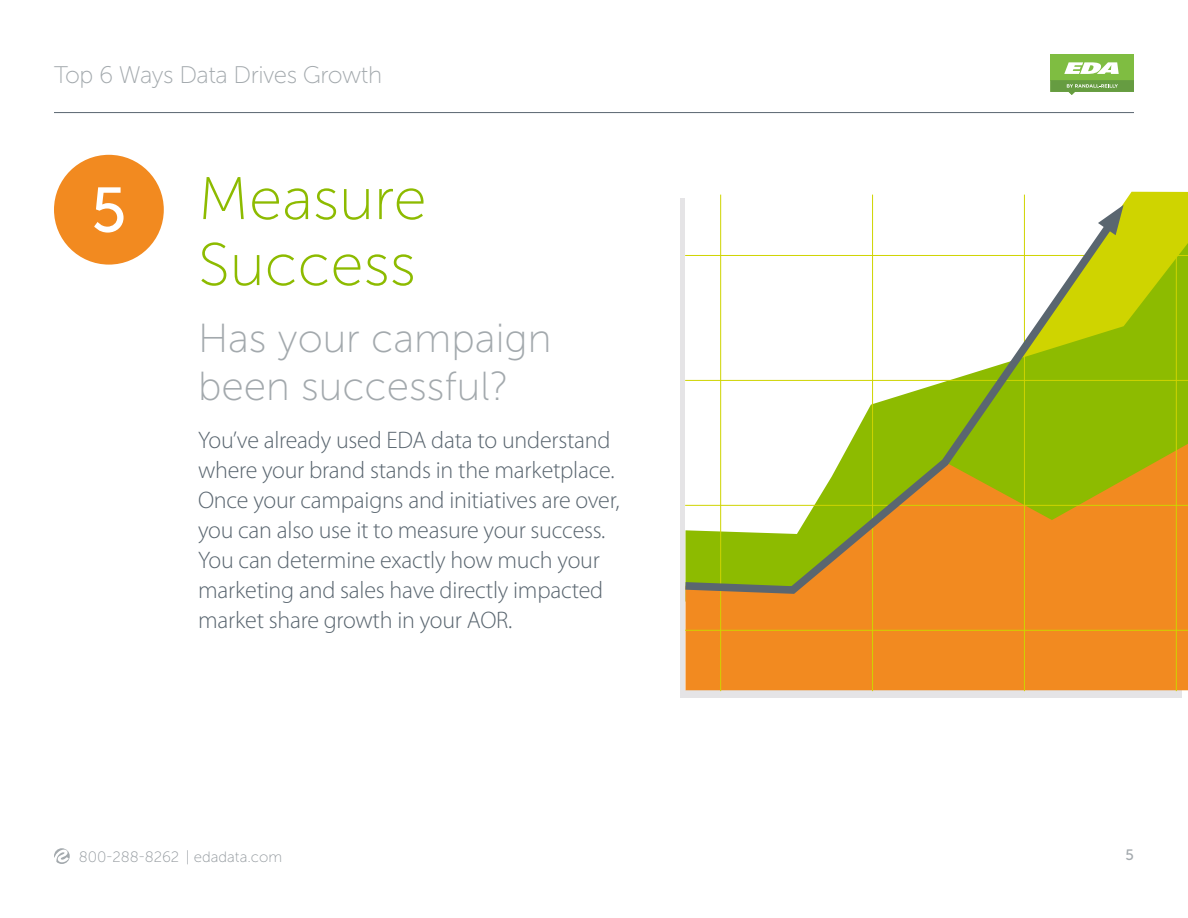
<style>
.page{position:relative;width:1188px;height:918px;background:#fff}
.page>*{position:absolute;margin:0;border:0;box-sizing:border-box;transform-origin:0 0}
.t1{font:63px "Museo Sans 500";color:#fff}
.t2{font:60px/66px "Museo Sans 100";color:#8dbb00}
.t3{font:40.5px/48.6px "Museo Sans 100";color:#a3a9ad}
.t4{font:300 24px/30px "Myriad Pro";letter-spacing:-.01em;color:#5a6670}
.t5{font:24px "Museo Sans 100";letter-spacing:-.02em;color:#a3a9ad}
.t6{font:15px "Museo Sans 100";color:#93999e}
.t7{font:15px "Museo Sans 500";color:#a3a9ad}
</style>
<div class="page">
<hr style="left:54px;top:112px;width:1080px;height:1px;background:#5a6670">
<div style="left:1050px;top:54px;width:84px;height:26px;background:#7fbd41"></div>
<svg style="left:1064px;top:62px;width:55px;height:12px"></svg>
<svg style="left:1050px;top:80px;width:84px;height:15px"></svg>
<svg style="left:54px;top:848px;width:16px;height:16px"></svg>
<div style="left:54px;top:155px;width:110px;height:110px;background:#f28a20;border-radius:50%"></div>
<div style="left:1124px;top:382px;width:64px;height:62px;background:#8dbb00"></div>
<div style="left:686px;top:444px;width:502px;height:246px;background:#f28a20"></div>
<hr style="left:685px;top:505px;width:503px;height:1px;background:#cfd400">
<hr style="left:685px;top:630px;width:503px;height:1px;background:#cfd400">
<hr style="left:1176px;top:195px;width:1px;height:496px;background:#cfd400">
<hr style="left:1024px;top:195px;width:1px;height:496px;background:#cfd400">
<hr style="left:872px;top:195px;width:1px;height:496px;background:#cfd400">
<hr style="left:720px;top:195px;width:1px;height:496px;background:#cfd400">
<svg style="left:680px;top:208px;width:444px;height:390px"></svg>
<svg style="left:1001px;top:192px;width:187px;height:190px"></svg>
<p class="t5" style="left:54px;top:63px;width:330px">Top 6 Ways Data Drives Growth</p>
<p class="t1" style="left:91px;top:176px;width:37px">5</p>
<p class="t2" style="left:198px;top:166px;width:230px">Measure<br>Success</p>
<p class="t3" style="left:198px;top:314px;width:355px">Has your campaign been successful?</p>
<p class="t4" style="left:198px;top:425px;width:423px">You’ve already used EDA data to understand where your brand stands in the marketplace.<br>Once your campaigns and initiatives are over, you can also use it to measure your success.<br>You can determine exactly how much your marketing and sales have directly impacted market share growth in your AOR.</p>
<p class="t6" style="left:79px;top:849px;width:205px">800-288-8262 | edadata.com</p>
<p class="t7" style="left:1126px;top:846px;width:10px">5</p>
</div>
